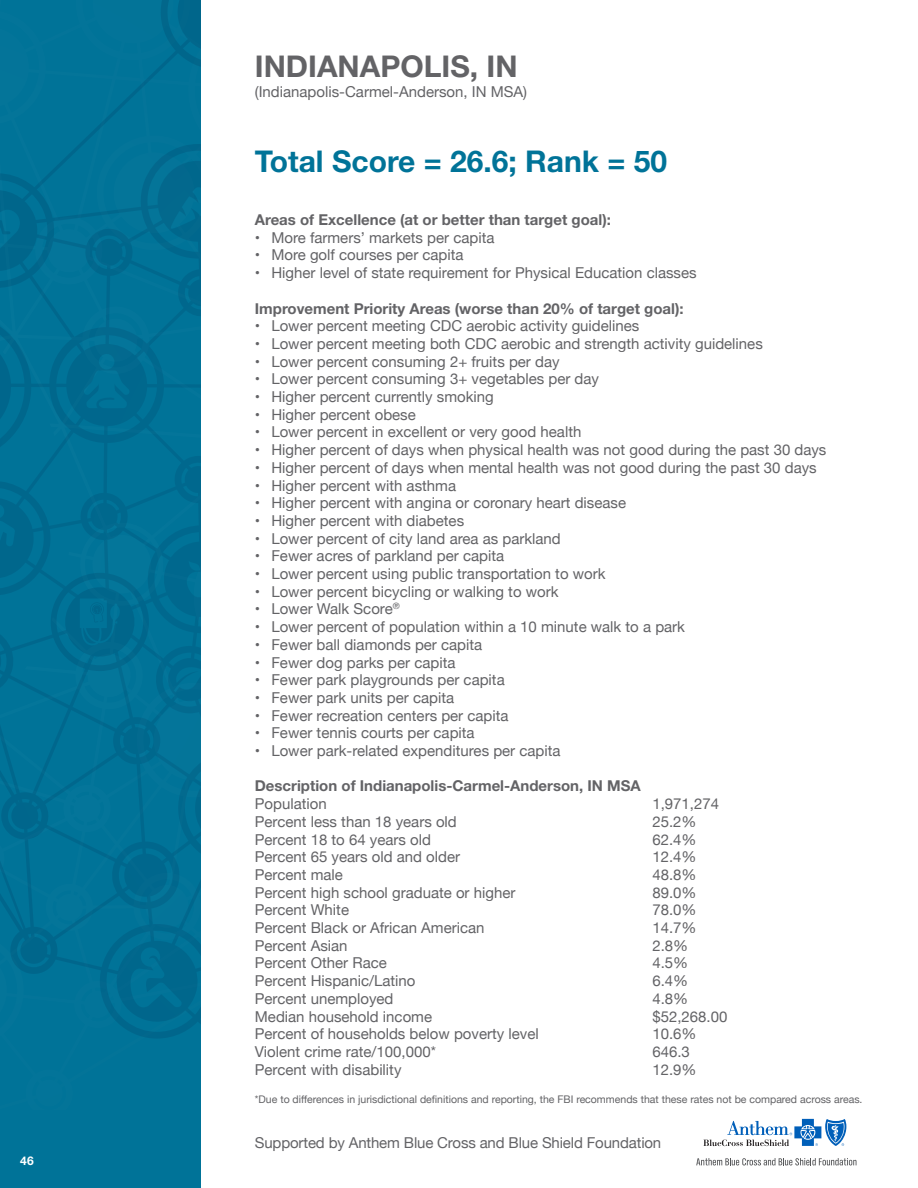
<style>
.page{position:relative;width:918px;height:1188px;background:#fff}
.page>*{position:absolute;margin:0;border:0;box-sizing:border-box;transform-origin:0 0}
.score2016{font:700 30px "Helvetica Neue";color:#007398}
.city2016{font:700 30px "Helvetica Neue";color:#636366}
.body_copy{font:15px "Helvetica Neue";color:#636366}
.body_copy-2{font:700 15px "Helvetica Neue";color:#636366}
.msa2016{font:15px "Helvetica Neue";color:#636366}
.t1{font:700 12px "Helvetica Neue";color:#fff}
.astricks{font:10.5px "Helvetica Neue";color:#636366}
</style>
<div class="page">
<div style="left:0;top:1047px;width:201px;height:127px;background:#007398"></div>
<svg style="left:0;top:0;width:201px;height:1047px"></svg>
<svg style="left:703px;top:1119px;width:143px;height:27px"></svg>
<svg style="left:696px;top:1158px;width:160px;height:7px"></svg>
<p class="t1" style="left:20px;top:1153px;width:15px">46</p>
<p class="city2016" style="left:255px;top:48px;width:264px">INDIANAPOLIS, IN</p>
<p class="msa2016" style="left:255px;top:81px;width:274px">(Indianapolis-Carmel-Anderson, IN MSA)</p>
<p class="score2016" style="left:255px;top:143px;width:414px">Total Score = 26.6; Rank = 50</p>
<p class="body_copy-2" style="left:255px;top:210px;width:358px">Areas of Excellence (at or better than target goal):</p>
<p class="body_copy" style="left:255px;top:227px;width:241px">• More farmers’ markets per capita</p>
<p class="body_copy" style="left:255px;top:244px;width:210px">• More golf courses per capita</p>
<p class="body_copy" style="left:255px;top:262px;width:443px">• Higher level of state requirement for Physical Education classes</p>
<p class="body_copy-2" style="left:255px;top:299px;width:430px">Improvement Priority Areas (worse than 20% of target goal):</p>
<p class="body_copy" style="left:255px;top:315px;width:386px">• Lower percent meeting CDC aerobic activity guidelines</p>
<p class="body_copy" style="left:255px;top:333px;width:509px">• Lower percent meeting both CDC aerobic and strength activity guidelines</p>
<p class="body_copy" style="left:255px;top:351px;width:306px">• Lower percent consuming 2+ fruits per day</p>
<p class="body_copy" style="left:255px;top:368px;width:346px">• Lower percent consuming 3+ vegetables per day</p>
<p class="body_copy" style="left:255px;top:386px;width:241px">• Higher percent currently smoking</p>
<p class="body_copy" style="left:255px;top:404px;width:162px">• Higher percent obese</p>
<p class="body_copy" style="left:255px;top:421px;width:328px">• Lower percent in excellent or very good health</p>
<p class="body_copy" style="left:255px;top:439px;width:573px">• Higher percent of days when physical health was not good during the past 30 days</p>
<p class="body_copy" style="left:255px;top:457px;width:563px">• Higher percent of days when mental health was not good during the past 30 days</p>
<p class="body_copy" style="left:255px;top:474px;width:203px">• Higher percent with asthma</p>
<p class="body_copy" style="left:255px;top:492px;width:373px">• Higher percent with angina or coronary heart disease</p>
<p class="body_copy" style="left:255px;top:510px;width:211px">• Higher percent with diabetes</p>
<p class="body_copy" style="left:255px;top:528px;width:307px">• Lower percent of city land area as parkland</p>
<p class="body_copy" style="left:255px;top:545px;width:251px">• Fewer acres of parkland per capita</p>
<p class="body_copy" style="left:255px;top:563px;width:352px">• Lower percent using public transportation to work</p>
<p class="body_copy" style="left:255px;top:581px;width:305px">• Lower percent bicycling or walking to work</p>
<p class="body_copy" style="left:255px;top:598px;width:146px">• Lower Walk Score<sup>®</sup></p>
<p class="body_copy" style="left:255px;top:616px;width:432px">• Lower percent of population within a 10 minute walk to a park</p>
<p class="body_copy" style="left:255px;top:634px;width:229px">• Fewer ball diamonds per capita</p>
<p class="body_copy" style="left:255px;top:651px;width:202px">• Fewer dog parks per capita</p>
<p class="body_copy" style="left:255px;top:669px;width:251px">• Fewer park playgrounds per capita</p>
<p class="body_copy" style="left:255px;top:687px;width:201px">• Fewer park units per capita</p>
<p class="body_copy" style="left:255px;top:705px;width:255px">• Fewer recreation centers per capita</p>
<p class="body_copy" style="left:255px;top:722px;width:221px">• Fewer tennis courts per capita</p>
<p class="body_copy" style="left:255px;top:740px;width:307px">• Lower park-related expenditures per capita</p>
<p class="body_copy-2" style="left:255px;top:777px;width:387px">Description of Indianapolis-Carmel-Anderson, IN MSA</p>
<p class="body_copy" style="left:255px;top:793px;width:73px">Population</p>
<p class="body_copy" style="left:652px;top:793px;width:68px">1,971,274</p>
<p class="body_copy" style="left:255px;top:811px;width:203px">Percent less than 18 years old</p>
<p class="body_copy" style="left:652px;top:811px;width:46px">25.2%</p>
<p class="body_copy" style="left:255px;top:828px;width:178px">Percent 18 to 64 years old</p>
<p class="body_copy" style="left:652px;top:828px;width:46px">62.4%</p>
<p class="body_copy" style="left:255px;top:846px;width:207px">Percent 65 years old and older</p>
<p class="body_copy" style="left:652px;top:846px;width:46px">12.4%</p>
<p class="body_copy" style="left:255px;top:864px;width:90px">Percent male</p>
<p class="body_copy" style="left:652px;top:864px;width:46px">48.8%</p>
<p class="body_copy" style="left:255px;top:882px;width:262px">Percent high school graduate or higher</p>
<p class="body_copy" style="left:652px;top:882px;width:46px">89.0%</p>
<p class="body_copy" style="left:255px;top:899px;width:96px">Percent White</p>
<p class="body_copy" style="left:652px;top:899px;width:46px">78.0%</p>
<p class="body_copy" style="left:255px;top:917px;width:231px">Percent Black or African American</p>
<p class="body_copy" style="left:652px;top:917px;width:46px">14.7%</p>
<p class="body_copy" style="left:255px;top:935px;width:94px">Percent Asian</p>
<p class="body_copy" style="left:652px;top:935px;width:37px">2.8%</p>
<p class="body_copy" style="left:255px;top:952px;width:133px">Percent Other Race</p>
<p class="body_copy" style="left:652px;top:952px;width:37px">4.5%</p>
<p class="body_copy" style="left:255px;top:970px;width:162px">Percent Hispanic/Latino</p>
<p class="body_copy" style="left:652px;top:970px;width:37px">6.4%</p>
<p class="body_copy" style="left:255px;top:988px;width:140px">Percent unemployed</p>
<p class="body_copy" style="left:652px;top:988px;width:37px">4.8%</p>
<p class="body_copy" style="left:255px;top:1005px;width:179px">Median household income</p>
<p class="body_copy" style="left:652px;top:1005px;width:77px">$52,268.00</p>
<p class="body_copy" style="left:255px;top:1023px;width:285px">Percent of households below poverty level</p>
<p class="body_copy" style="left:652px;top:1023px;width:46px">10.6%</p>
<p class="body_copy" style="left:255px;top:1041px;width:183px">Violent crime rate/100,000*</p>
<p class="body_copy" style="left:652px;top:1041px;width:39px">646.3</p>
<p class="body_copy" style="left:255px;top:1059px;width:148px">Percent with disability</p>
<p class="body_copy" style="left:652px;top:1059px;width:46px">12.9%</p>
<p class="astricks" style="left:255px;top:1092px;width:609px">*Due to differences in jurisdictional definitions and reporting, the FBI recommends that these rates not be compared across areas.</p>
<p class="body_copy" style="left:255px;top:1132px;width:408px">Supported by Anthem Blue Cross and Blue Shield Foundation</p>
</div>
